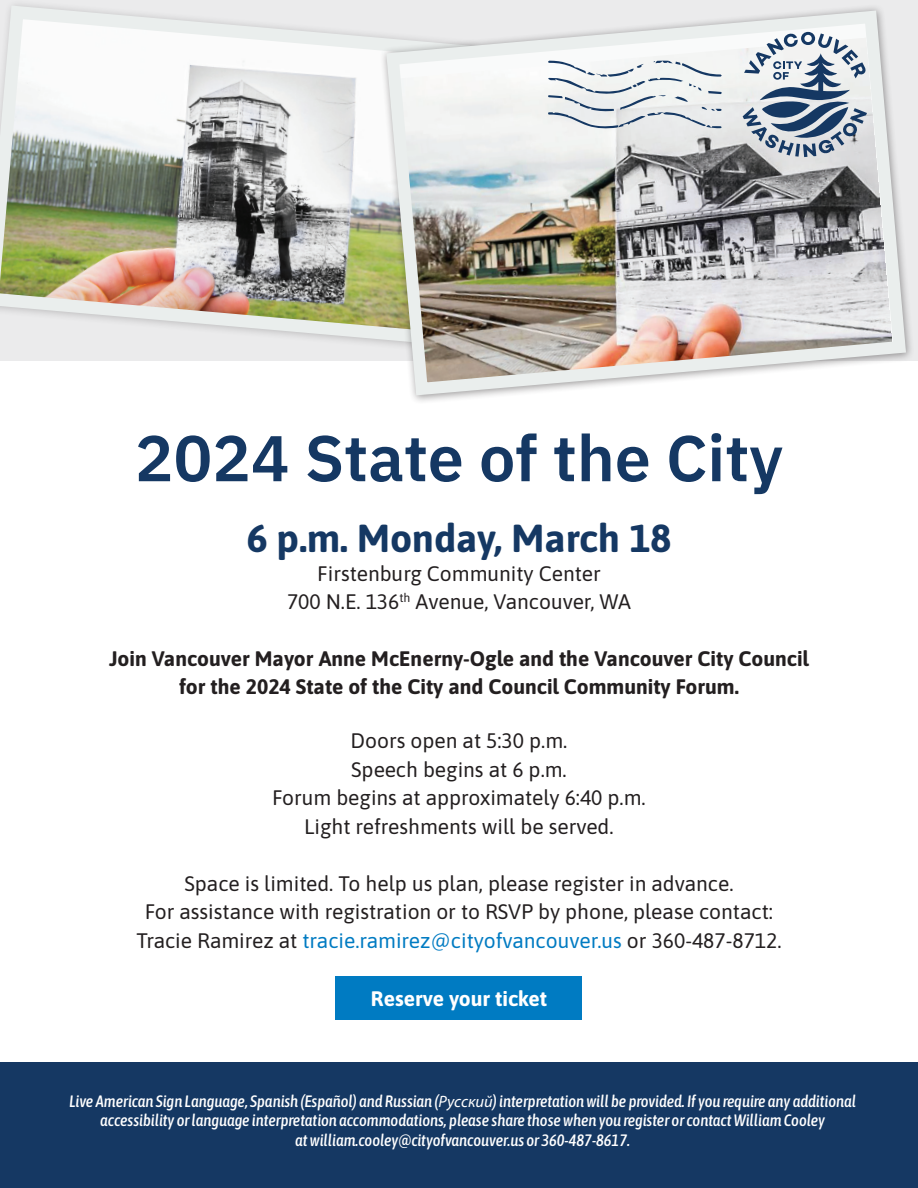
<style>
.page{position:relative;width:918px;height:1188px;background:#fff}
.page>*{position:absolute;margin:0;border:0;box-sizing:border-box;transform-origin:0 0}
.t1{font:600 64.5px "IBM Plex Sans";color:#153863}
.t2{font:700 39px "Asap";color:#153863}
.t3{font:21px/28.5px "Asap";color:#231f20;text-align:center}
.t4{font:700 21px/28.5px "Asap";color:#231f20;text-align:center}
.t5{font:700 21px "Asap";color:#fff}
.t6{font:italic 500 16.5px/19.5px "Asap Condensed";color:#fff;text-align:center}
.s1{color:#007bc2}
.s2{font-family:"Myriad Pro";font-weight:400}
</style>
<div class="page">
<div style="left:0;top:1062px;width:918px;height:126px;background:#153863"></div>
<img style="left:0;top:0;width:481px;height:352px">
<img style="left:380px;top:4px;width:533px;height:398px">
<svg style="left:743px;top:32px;width:124px;height:125px"></svg>
<svg style="left:548px;top:61px;width:174px;height:68px"></svg>
<div style="left:336px;top:977px;width:246px;height:43px;background:#007bc2"></div>
<h1 class="t1" style="left:135px;top:408px;width:650px">2024 State of the City</h1>
<h2 class="t2" style="left:247px;top:511px;width:426px">6 p.m. Monday, March 18</h2>
<p class="t3" style="left:287px;top:558px;width:345px">Firstenburg Community Center<br>700 N.E. 136<sup>th</sup> Avenue, Vancouver, WA</p>
<p class="t4" style="left:109px;top:643px;width:701px">Join Vancouver Mayor Anne McEnerny-Ogle and the Vancouver City Council for the 2024 State of the City and Council Community Forum.</p>
<p class="t3" style="left:272px;top:725px;width:375px">Doors open at 5:30 p.m.<br>Speech begins at 6 p.m.<br>Forum begins at approximately 6:40 p.m.<br>Light refreshments will be served.</p>
<p class="t3" style="left:136px;top:868px;width:647px">Space is limited. To help us plan, please register in advance.<br>For assistance with registration or to RSVP by phone, please contact:<br>Tracie Ramirez at <span class="s1">tracie.ramirez@cityofvancouver.us</span> or 360-487-8712.</p>
<p class="t5" style="left:371px;top:983px;width:178px">Reserve your ticket</p>
<p class="t6" style="left:69px;top:1090px;width:788px">Live American Sign Language, Spanish (Español) and Russian (<span class="s2">Русский</span>) interpretation will be provided. If you require any additional accessibility or language interpretation accommodations, please share those when you register or contact William Cooley<br>at william.cooley@cityofvancouver.us or 360-487-8617.</p>
</div>
